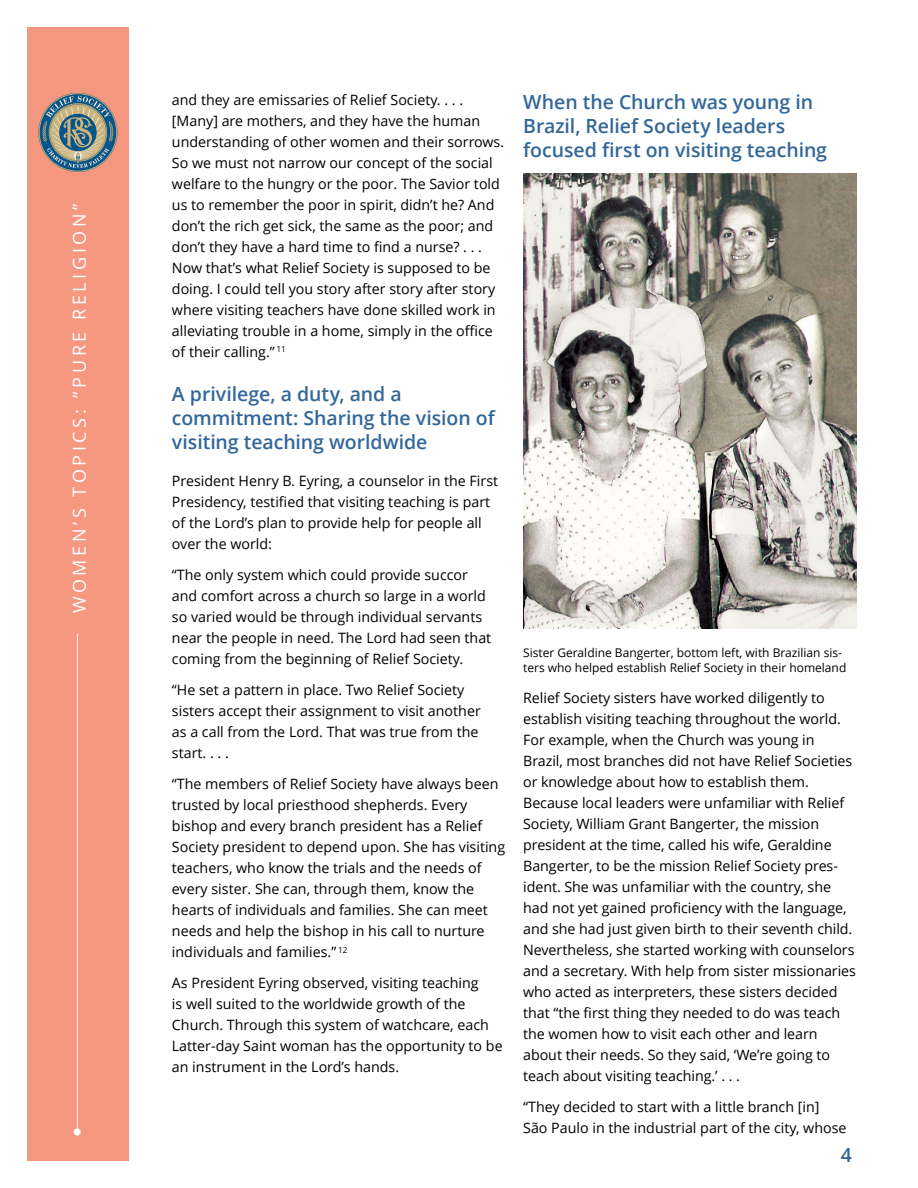
<style>
.page{position:relative;width:918px;height:1188px;background:#fff}
.page>*{position:absolute;margin:0;border:0;box-sizing:border-box;transform-origin:0 0}
.TOPIC-2_title{font:600 19.5px/24px "Zoramlds Lat";letter-spacing:-.005em;color:#33679a}
.t1{font:300 19.5px "Helveticalds Lat";color:#fff}
.t2{font:18px "Zoramlds Lat";letter-spacing:.2em;color:#fff}
.TOPIC-2_para{font:14.25px/21px "Zoramlds Lat";color:#000}
.TOPIC-2_para_first{font:14.25px/21px "Zoramlds Lat";letter-spacing:-.005em;color:#000}
.FIGimg-CAP_para{font:12px/14.4px "Zoramlds Lat";color:#000}
</style>
<div class="page">
<div style="left:27px;top:27px;width:101px;height:1134px;background:#f69780"></div>
<hr style="left:77px;top:185px;width:1px;height:951px;background:#fff">
<div style="left:71px;top:178px;width:15px;height:456px;background:#f69780"></div>
<svg style="left:38px;top:93px;width:79px;height:79px"></svg>
<img style="left:523px;top:174px;width:333px;height:454px">
<p class="t2" style="left:67px;top:613px;width:411px;rotate:-90deg">WOMEN’S TOPICS: “PURE RELIGION”</p>
<h1 class="t1" style="left:73px;top:1117px;width:11px">•</h1>
<p class="TOPIC-2_para" style="left:172px;top:88px;width:334px">and they are emissaries of Relief Society. . . . [Many] are mothers, and they have the human understanding of other women and their sorrows.<br>So we must not narrow our concept of the social welfare to the hungry or the poor. The Savior told us to remember the poor in spirit, didn’t he? And don’t the rich get sick, the same as the poor; and don’t they have a hard time to find a nurse? . . .<br>Now that’s what Relief Society is supposed to be doing. I could tell you story after story after story where visiting teachers have done skilled work in alleviating trouble in a home, simply in the office of their calling.” <sup>11</sup></p>
<p class="TOPIC-2_title" style="left:172px;top:381px;width:324px">A privilege, a duty, and a commitment: Sharing the vision of visiting teaching worldwide</p>
<p class="TOPIC-2_para_first" style="left:172px;top:470px;width:328px">President Henry B. Eyring, a counselor in the First Presidency, testified that visiting teaching is part of the Lord’s plan to provide help for people all over the world:</p>
<p class="TOPIC-2_para" style="left:172px;top:564px;width:321px">“The only system which could provide succor and comfort across a church so large in a world so varied would be through individual servants near the people in need. The Lord had seen that coming from the beginning of Relief Society.</p>
<p class="TOPIC-2_para" style="left:172px;top:679px;width:310px">“He set a pattern in place. Two Relief Society sisters accept their assignment to visit another as a call from the Lord. That was true from the start. . . .</p>
<p class="TOPIC-2_para" style="left:172px;top:773px;width:335px">“The members of Relief Society have always been trusted by local priesthood shepherds. Every bishop and every branch president has a Relief Society president to depend upon. She has visiting teachers, who know the trials and the needs of every sister. She can, through them, know the hearts of individuals and families. She can meet needs and help the bishop in his call to nurture individuals and families.” <sup>12</sup></p>
<p class="TOPIC-2_para" style="left:172px;top:972px;width:332px">As President Eyring observed, visiting teaching<br>is well suited to the worldwide growth of the Church. Through this system of watchcare, each Latter-day Saint woman has the opportunity to be an instrument in the Lord’s hands.</p>
<p class="TOPIC-2_title" style="left:523px;top:89px;width:305px">When the Church was young in<br>Brazil, Relief Society leaders focused first on visiting teaching</p>
<p class="FIGimg-CAP_para" style="left:523px;top:645px;width:325px">Sister Geraldine Bangerter, bottom left, with Brazilian sis&shy;ters who helped establish Relief Society in their homeland</p>
<p class="TOPIC-2_para_first" style="left:523px;top:686px;width:334px">Relief Society sisters have worked diligently to establish visiting teaching throughout the world.<br>For example, when the Church was young in Brazil, most branches did not have Relief Societies or knowledge about how to establish them.<br>Because local leaders were unfamiliar with Relief Society, William Grant Bangerter, the mission president at the time, called his wife, Geraldine Bangerter, to be the mission Relief Society pres&shy;ident. She was unfamiliar with the country, she had not yet gained proficiency with the language, and she had just given birth to their seventh child.<br>Nevertheless, she started working with counselors and a secretary. With help from sister missionaries who acted as interpreters, these sisters decided that “the first thing they needed to do was teach the women how to visit each other and learn about their needs. So they said, ‘We’re going to teach about visiting teaching.’ . . .</p>
<p class="TOPIC-2_para" style="left:523px;top:1095px;width:325px">“They decided to start with a little branch [in]<br>São Paulo in the industrial part of the city, whose</p>
<h1 class="TOPIC-2_title" style="left:841px;top:1143px;width:13px">4</h1>
</div>
